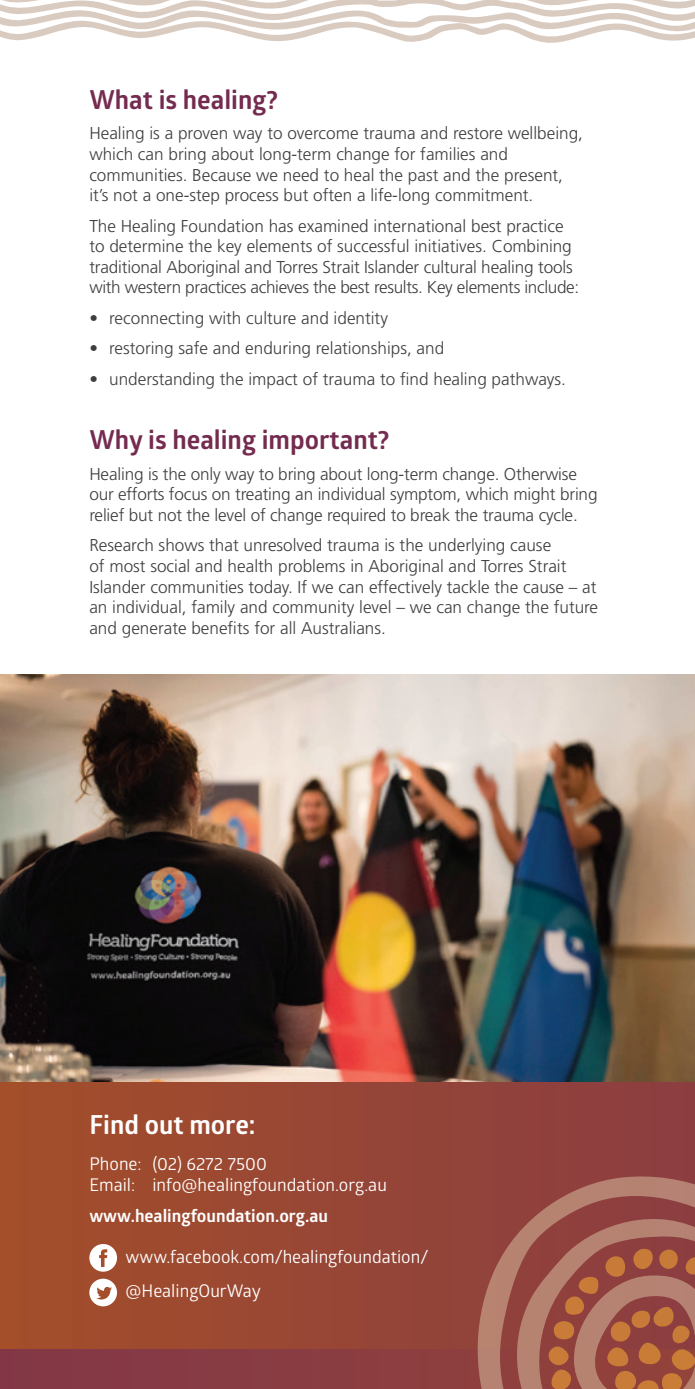
<style>
.page{position:relative;width:695px;height:1389px;background:#fff}
.page>*{position:absolute;margin:0;border:0;box-sizing:border-box;transform-origin:0 0}
.t1{font:700 26.25px "Glober";color:#742b4f}
.t2{font:700 26.25px "Glober";color:#fff}
.t3{font:17.5px/21px "Glober";color:#fff}
.t4{font:700 17.5px "Glober";color:#fff}
.t5{font:300 17.15px/20.7px "Frutiger LT Std";color:#3e3e3f}
</style>
<div class="page">
<svg style="left:0;top:0;width:694px;height:43px"></svg>
<div style="left:0;top:675px;width:694px;height:714px;background:#9a4834"></div>
<div style="left:89px;top:1244px;width:28px;height:28px;background:#fff;border-radius:50%"></div>
<svg style="left:99px;top:1249px;width:8px;height:18px"></svg>
<div style="left:89px;top:1279px;width:28px;height:27px;background:#fff;border-radius:50%"></div>
<svg style="left:96px;top:1287px;width:16px;height:13px"></svg>
<img style="left:0;top:675px;width:694px;height:407px">
<div style="left:0;top:1349px;width:694px;height:40px;background:#873b43"></div>
<svg style="left:477px;top:1175px;width:217px;height:214px;fill:#92433e"></svg>
<svg style="left:512px;top:1205px;width:182px;height:184px"></svg>
<h1 class="t1" style="left:89px;top:81px;width:190px">What is healing?</h1>
<p class="t5" style="left:89px;top:123px;width:495px">Healing is a proven way to overcome trauma and restore wellbeing, which can bring about long-term change for families and communities. Because we need to heal the past and the present, it’s not a one-step process but often a life-long commitment.</p>
<p class="t5" style="left:89px;top:216px;width:491px">The Healing Foundation has examined international best practice to determine the key elements of successful initiatives. Combining traditional Aboriginal and Torres Strait Islander cultural healing tools with western practices achieves the best results. Key elements include:</p>
<p class="t5" style="left:89px;top:308px;width:300px">• reconnecting with culture and identity</p>
<p class="t5" style="left:89px;top:338px;width:356px">• restoring safe and enduring relationships, and</p>
<p class="t5" style="left:89px;top:369px;width:478px">• understanding the impact of trauma to find healing pathways.</p>
<h1 class="t1" style="left:89px;top:422px;width:301px">Why is healing important?</h1>
<p class="t5" style="left:89px;top:464px;width:509px">Healing is the only way to bring about long-term change. Otherwise our efforts focus on treating an individual symptom, which might bring relief but not the level of change required to break the trauma cycle.</p>
<p class="t5" style="left:89px;top:535px;width:510px">Research shows that unresolved trauma is the underlying cause<br>of most social and health problems in Aboriginal and Torres Strait Islander communities today. If we can effectively tackle the cause – at an individual, family and community level – we can change the future and generate benefits for all Australians.</p>
<h1 class="t2" style="left:89px;top:1106px;width:168px">Find out more:</h1>
<p class="t3" style="left:89px;top:1152px;width:299px">Phone: (02) 6272 7500<br>Email: info@healingfoundation.org.au</p>
<p class="t4" style="left:89px;top:1203px;width:240px">www.healingfoundation.org.au</p>
<p class="t3" style="left:126px;top:1238px;width:304px;line-height:34.6px">www.facebook.com/healingfoundation/ @HealingOurWay</p>
</div>
